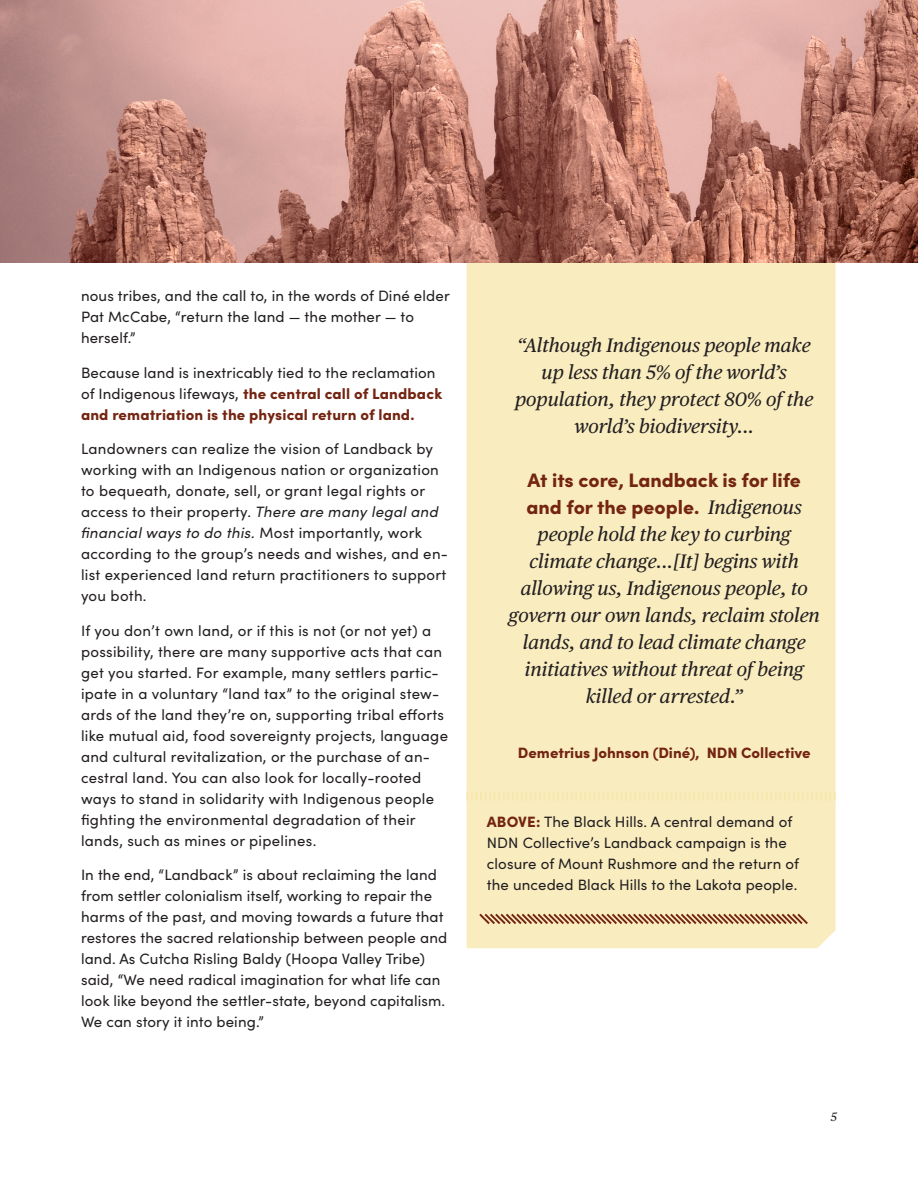
<style>
.page{position:relative;width:918px;height:1188px;background:#fff}
.page>*{position:absolute;margin:0;border:0;box-sizing:border-box;transform-origin:0 0}
.pullquote{font:italic 19.5px/27px "Publico Text";color:#231f20;text-align:center}
.body{font:15px/21px "Sofia Pro";letter-spacing:.015em;color:#231f20}
.photo_caption{font:15px/21px "Sofia Pro";letter-spacing:.01em;color:#231f20}
.pullquote_attributio{font:900 15px "Sofia Pro";color:#742512}
.t1{font:italic 12px "Publico Text";color:#231f20}
.s1{font-weight:900;color:#742512}
.s2{font-style:italic}
.s3{font-family:"Sofia Pro";font-weight:900;font-style:normal;color:#742512}
</style>
<div class="page">
<div style="left:467px;top:262px;width:369px;height:686px;background:#f9edc0"></div>
<svg style="left:0;top:0;width:918px;height:262px;background:#be877c"></svg>
<svg style="left:477px;top:912px;width:333px;height:14px;background:#ccaa86"></svg>
<svg style="left:467px;top:792px;width:369px;height:9px;background:#f8eab8"></svg>
<p class="body" style="left:81px;top:284px;width:370px">nous tribes, and the call to, in the words of Diné elder<br>Pat McCabe, “return the land — the mother — to herself.”</p>
<p class="body" style="left:81px;top:361px;width:363px">Because land is inextricably tied to the reclamation of Indigenous lifeways, <span class="s1">the central call of Landback and rematriation is the physical return of land.</span></p>
<p class="body" style="left:81px;top:437px;width:369px">Landowners can realize the vision of Landback by working with an Indigenous nation or organization to bequeath, donate, sell, or grant legal rights or access to their property. <span class="s2">There are many legal and financial ways to do this.</span> Most importantly, work according to the group’s needs and wishes, and en&shy;list experienced land return practitioners to support you both.</p>
<p class="body" style="left:81px;top:619px;width:369px">If you don’t own land, or if this is not (or not yet) a possibility, there are many supportive acts that can get you started. For example, many settlers partic&shy;ipate in a voluntary “land tax” to the original stew&shy;ards of the land they’re on, supporting tribal efforts like mutual aid, food sovereignty projects, language and cultural revitalization, or the purchase of an&shy;cestral land. You can also look for locally-rooted ways to stand in solidarity with Indigenous people fighting the environmental degradation of their lands, such as mines or pipelines.</p>
<p class="body" style="left:81px;top:863px;width:368px">In the end, “Landback” is about reclaiming the land from settler colonialism itself, working to repair the harms of the past, and moving towards a future that restores the sacred relationship between people and land. As Cutcha Risling Baldy (Hoopa Valley Tribe) said, “We need radical imagination for what life can look like beyond the settler-state, beyond capitalism.<br>We can story it into being.”</p>
<p class="pullquote" style="left:515px;top:330px;width:300px">“Although Indigenous people make up less than 5% of the world’s population, they protect 80% of the world’s biodiversity...</p>
<p class="pullquote" style="left:509px;top:465px;width:313px"><span class="s3">At its core, Landback is for life and for the people.</span> Indigenous people hold the key to curbing climate change...[It] begins with allowing us, Indigenous people, to govern our own lands, reclaim stolen lands, and to lead climate change initiatives without threat of being killed or arrested.”</p>
<p class="pullquote_attributio" style="left:518px;top:741px;width:294px">Demetrius Johnson (Diné), NDN Collective</p>
<p class="photo_caption" style="left:487px;top:811px;width:314px"><span class="s1">ABOVE:</span> The Black Hills. A central demand of NDN Collective’s Landback campaign is the closure of Mount Rushmore and the return of the unceded Black Hills to the Lakota people.</p>
<p class="t1" style="left:831px;top:1108px;width:8px">5</p>
</div>
